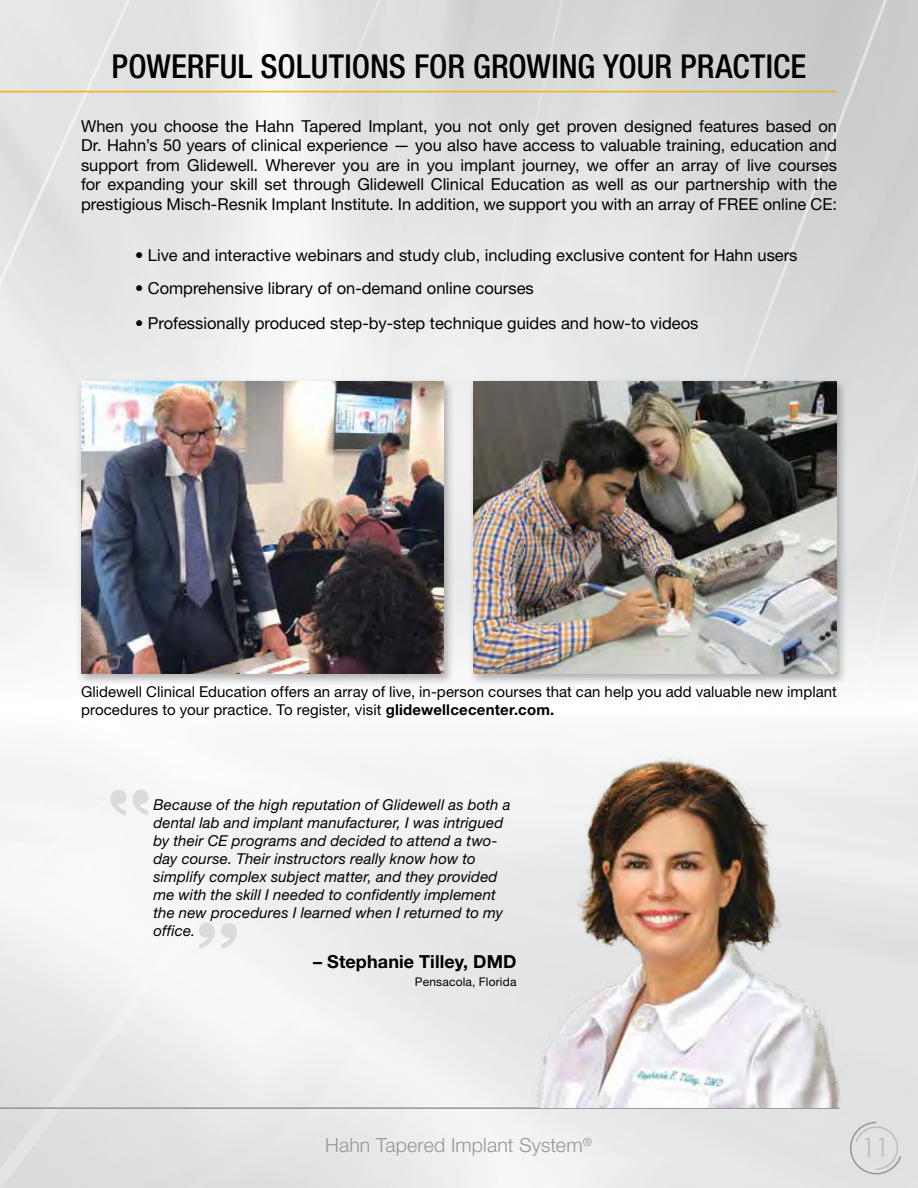
<style>
.page{position:relative;width:918px;height:1188px;background:#fff}
.page>*{position:absolute;margin:0;border:0;box-sizing:border-box;transform-origin:0 0}
.t1{font:500 condensed 33px "Helvetica Neue LT Std";color:#000}
.t2{font:26.25px "Century Gothic";color:#bcbec0}
.t3{font:300 19.5px "Helvetica Neue LT Std";letter-spacing:.01em;color:#939598}
.t4{font:700 18px "Helvetica Neue LT Std";letter-spacing:.005em;color:#000}
.t5{font:16.5px/19.5px "Helvetica Neue LT Std";color:#000;text-align:justify}
.t6{font:italic 15px/18px "Helvetica Neue LT Std";letter-spacing:.01em;color:#000}
.t7{font:15px/18px "Helvetica Neue LT Std";letter-spacing:.005em;color:#000}
.t8{font:12px "Helvetica Neue LT Std";letter-spacing:.015em;color:#000}
.s1{font-weight:700}
</style>
<div class="page">
<hr style="left:0;top:91px;width:837px;height:1px;background:#eeb310">
<hr style="left:0;top:1107px;width:839px;height:2px;background:#939598">
<svg style="left:849px;top:1121px;width:54px;height:54px;background:#dadbdc"></svg>
<img style="left:516px;top:748px;width:331px;height:359px">
<div style="left:75px;top:377px;width:380px;height:309px;background:#000;opacity:.3"></div>
<img style="left:81px;top:381px;width:363px;height:292px">
<div style="left:468px;top:377px;width:380px;height:309px;background:#000;opacity:.3"></div>
<img style="left:474px;top:381px;width:363px;height:292px">
<svg style="left:110px;top:789px;width:38px;height:27px"></svg>
<svg style="left:199px;top:923px;width:38px;height:26px"></svg>
<h1 class="t1" style="left:112px;top:46px;width:696px">POWERFUL SOLUTIONS FOR GROWING YOUR PRACTICE</h1>
<p class="t5" style="left:81px;top:116px;width:758px">When you choose the Hahn Tapered Implant, you not only get proven designed features based on Dr. Hahn’s 50 years of clinical experience — you also have access to valuable training, education and support from Glidewell. Wherever you are in you implant journey, we offer an array of live courses for expanding your skill set through Glidewell Clinical Education as well as our partnership with the prestigious Misch-Resnik Implant Institute. In addition, we support you with an array of FREE online CE:</p>
<p class="t5" style="left:135px;top:245px;width:664px">• Live and interactive webinars and study club, including exclusive content for Hahn users</p>
<p class="t5" style="left:135px;top:278px;width:400px">• Comprehensive library of on-demand online courses</p>
<p class="t5" style="left:135px;top:313px;width:565px">• Professionally produced step-by-step technique guides and how-to videos</p>
<p class="t7" style="left:81px;top:683px;width:758px">Glidewell Clinical Education offers an array of live, in-person courses that can help you add valuable new implant procedures to your practice. To register, visit <span class="s1">glidewellcecenter.com.</span></p>
<p class="t6" style="left:153px;top:795px;width:359px">Because of the high reputation of Glidewell as both a dental lab and implant manufacturer, I was intrigued by their CE programs and decided to attend a two&shy;day course. Their instructors really know how to simplify complex subject matter, and they provided me with the skill I needed to confidently implement the new procedures I learned when I returned to my office.</p>
<p class="t4" style="left:313px;top:950px;width:205px">– Stephanie Tilley, DMD</p>
<p class="t8" style="left:415px;top:974px;width:103px">Pensacola, Florida</p>
<p class="t3" style="left:325px;top:1134px;width:268px">Hahn Tapered Implant System<sup>®</sup></p>
<h2 class="t2" style="left:862px;top:1132px;width:30px">11</h2>
</div>
